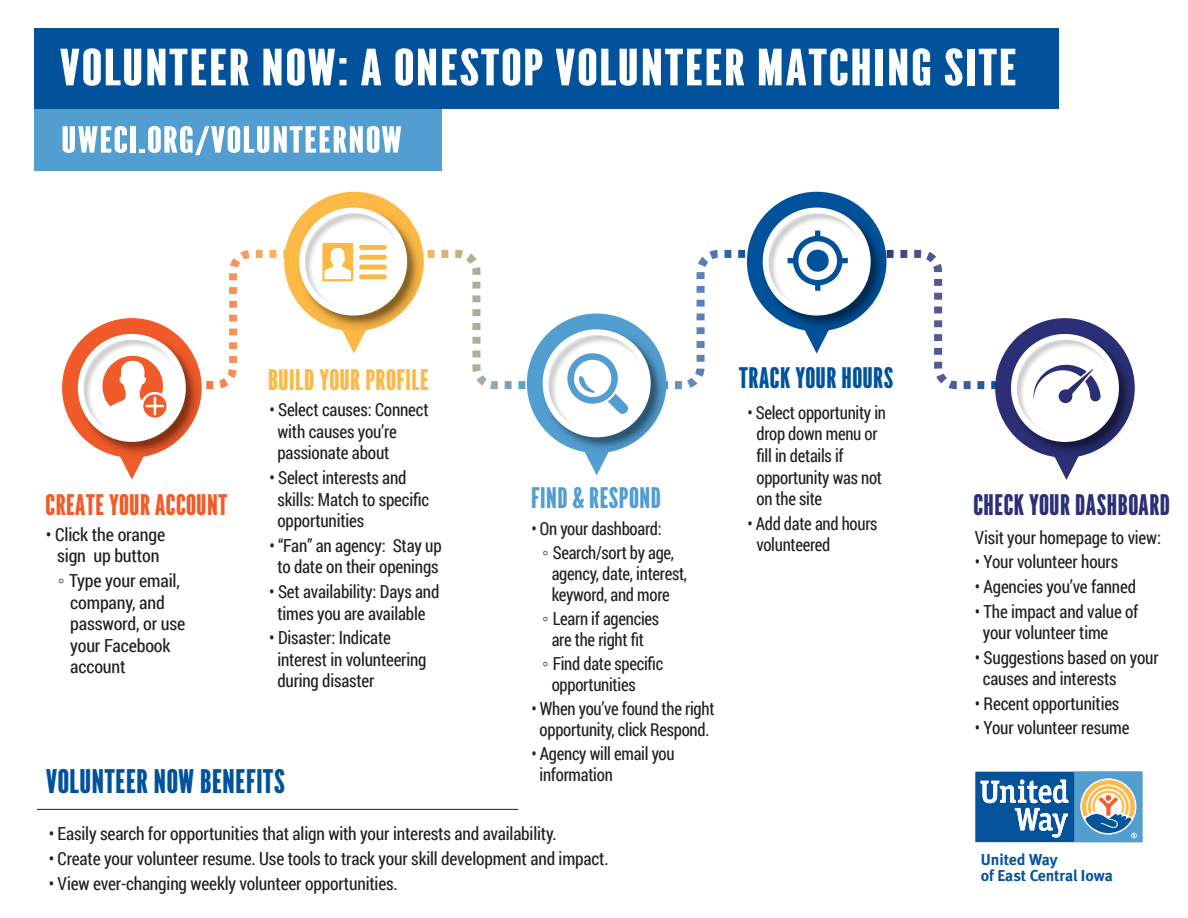
<style>
.page{position:relative;width:1188px;height:918px;background:#fff}
.page>*{position:absolute;margin:0;border:0;box-sizing:border-box;transform-origin:0 0}
.t1{font:condensed 49.8px "League Gothic";letter-spacing:.01em;color:#fff;scale:1.75 1}
.t2{font:condensed 35.85px "League Gothic";letter-spacing:.01em;color:#fff;scale:1.75 1}
.t3{font:condensed 32.55px "League Gothic";color:#01529b;scale:1.5 1}
.t4{font:condensed 28.35px "League Gothic";color:#2b2f75;scale:1.5 1}
.t5{font:condensed 28.35px "League Gothic";color:#f15b2a;scale:1.5 1}
.t6{font:condensed 28.35px "League Gothic";color:#fdb945;scale:1.5 1}
.t7{font:condensed 28.35px "League Gothic";color:#01529b;scale:1.5 1}
.t8{font:condensed 28.35px "League Gothic";color:#529ed0;scale:1.5 1}
.t9{font:18px/21.6px "Roboto Condensed";letter-spacing:-.01em;color:#231f20;scale:.95 1}
.t10{font:18px/21px "Roboto Condensed";letter-spacing:-.01em;color:#231f20;scale:.93 1}
.t11{font:18px/21.6px "Roboto Condensed";letter-spacing:-.01em;color:#231f20;text-align:center}
.t12{font:700 15.75px/16px "Meta";letter-spacing:-.005em;color:#06539a}
.s1{font-family:"Arial"}
</style>
<div class="page">
<svg style="left:975px;top:771px;width:168px;height:72px"></svg>
<svg style="left:209px;top:246px;width:83px;height:144px"></svg>
<svg style="left:675px;top:246px;width:80px;height:144px"></svg>
<svg style="left:430px;top:249px;width:103px;height:144px"></svg>
<svg style="left:900px;top:249px;width:105px;height:141px"></svg>
<svg style="left:124px;top:464px;width:16px;height:16px"></svg>
<div style="left:62px;top:318px;width:140px;height:140px;background:#f15b2a;border-radius:50%"></div>
<img style="left:72px;top:327px;width:137px;height:137px">
<img style="left:77px;top:333px;width:121px;height:120px">
<div style="left:78px;top:334px;width:108px;height:108px;border:6px solid #fff;border-radius:50%"></div>
<svg style="left:99px;top:352px;width:68px;height:66px"></svg>
<svg style="left:1058px;top:464px;width:17px;height:16px"></svg>
<div style="left:995px;top:318px;width:140px;height:140px;background:#2b2f75;border-radius:50%"></div>
<img style="left:1005px;top:327px;width:130px;height:137px">
<img style="left:1010px;top:333px;width:121px;height:121px">
<div style="left:1011px;top:334px;width:108px;height:108px;border:6px solid #fff;border-radius:50%"></div>
<svg style="left:1033px;top:364px;width:68px;height:39px"></svg>
<svg style="left:589px;top:460px;width:16px;height:15px"></svg>
<div style="left:527px;top:314px;width:139px;height:139px;background:#529ed0;border-radius:50%"></div>
<img style="left:536px;top:323px;width:133px;height:137px">
<img style="left:541px;top:328px;width:121px;height:121px">
<div style="left:543px;top:329px;width:108px;height:108px;border:6px solid #fff;border-radius:50%"></div>
<svg style="left:567px;top:353px;width:61px;height:61px"></svg>
<svg style="left:808px;top:338px;width:17px;height:16px"></svg>
<div style="left:747px;top:192px;width:140px;height:139px;background:#01529b;border-radius:50%"></div>
<img style="left:756px;top:201px;width:138px;height:137px">
<img style="left:761px;top:206px;width:121px;height:121px">
<div style="left:763px;top:208px;width:108px;height:108px;border:6px solid #fff;border-radius:50%"></div>
<svg style="left:788px;top:231px;width:60px;height:60px"></svg>
<div style="left:806px;top:250px;width:23px;height:22px;background:#01529b;border-radius:50%"></div>
<svg style="left:346px;top:338px;width:16px;height:16px"></svg>
<div style="left:284px;top:192px;width:140px;height:139px;background:#fdb945;border-radius:50%"></div>
<img style="left:292px;top:201px;width:138px;height:137px">
<img style="left:298px;top:206px;width:121px;height:121px">
<div style="left:299px;top:208px;width:108px;height:108px;border:6px solid #fff;border-radius:50%"></div>
<svg style="left:322px;top:243px;width:31px;height:38px"></svg>
<svg style="left:359px;top:245px;width:28px;height:34px"></svg>
<hr style="left:37px;top:809px;width:481px;height:1px;background:#231f20">
<div style="left:35px;top:107px;width:407px;height:63px;background:#529ed0"></div>
<div style="left:35px;top:28px;width:1024px;height:81px;background:#01529b"></div>
<h1 class="t1" style="left:61px;top:38px;width:549px">VOLUNTEER NOW: A ONESTOP VOLUNTEER MATCHING SITE</h1>
<h2 class="t2" style="left:62px;top:118px;width:196px">UWECI.ORG/VOLUNTEERNOW</h2>
<h3 class="t5" style="left:46px;top:488px;width:123px">CREATE YOUR ACCOUNT</h3>
<p class="t11" style="left:46px;top:523px;width:121px">• Click the orange sign up button</p>
<p class="t11" style="left:70px;top:569px;width:117px;text-align:left;text-indent:-12px"><span class="s1">◦</span> Type your email, company, and password, or use your Facebook account</p>
<h3 class="t6" style="left:268px;top:363px;width:109px">BUILD YOUR PROFILE</h3>
<p class="t9" style="left:277px;top:398px;width:161px;text-indent:-8px">• Select causes: Connect with causes you’re passionate about</p>
<p class="t9" style="left:277px;top:466px;width:161px;text-indent:-8px">• Select interests and skills: Match to specific opportunities</p>
<p class="t9" style="left:269px;top:534px;width:183px;text-align:center">• “Fan” an agency: Stay up to date on their openings</p>
<p class="t9" style="left:269px;top:580px;width:181px;text-align:center">• Set availability: Days and times you are available</p>
<p class="t9" style="left:277px;top:626px;width:158px;text-indent:-8px">• Disaster: Indicate interest in volunteering during disaster</p>
<h3 class="t3" style="left:47px;top:762px;width:161px">VOLUNTEER NOW BENEFITS</h3>
<h3 class="t8" style="left:531px;top:481px;width:88px">FIND &amp; RESPOND</h3>
<p class="t10" style="left:543px;top:516px;width:143px;line-height:24px;text-indent:-11px">• On your dashboard:<br><span class="s1">◦</span> Search/sort by age,</p>
<p class="t10" style="left:552px;top:563px;width:147px">agency, date, interest, keyword, and more</p>
<p class="t10" style="left:543px;top:608px;width:127px;text-align:center"><span class="s1">◦</span> Learn if agencies are the right fit</p>
<p class="t10" style="left:552px;top:653px;width:121px;text-indent:-9px"><span class="s1">◦</span> Find date specific opportunities</p>
<p class="t10" style="left:531px;top:698px;width:198px;text-align:center">• When you’ve found the right opportunity, click Respond.</p>
<p class="t10" style="left:540px;top:743px;width:147px;text-indent:-8px">• Agency will email you information</p>
<p class="t11" style="left:49px;top:823px;width:510px">• Easily search for opportunities that align with your interests and availability.</p>
<p class="t11" style="left:49px;top:847px;width:561px">• Create your volunteer resume. Use tools to track your skill development and impact.</p>
<p class="t11" style="left:49px;top:872px;width:351px">• View ever-changing weekly volunteer opportunities.</p>
<h3 class="t7" style="left:740px;top:361px;width:105px">TRACK YOUR HOURS</h3>
<p class="t10" style="left:756px;top:401px;width:141px;line-height:21.6px;text-indent:-9px">• Select opportunity in drop down menu or fill in details if opportunity was not on the site</p>
<p class="t10" style="left:756px;top:512px;width:132px;line-height:21.6px;text-indent:-9px">• Add date and hours volunteered</p>
<h3 class="t4" style="left:974px;top:488px;width:133px">CHECK YOUR DASHBOARD</h3>
<p class="t9" style="left:975px;top:526px;width:197px">Visit your homepage to view:</p>
<p class="t9" style="left:975px;top:551px;width:152px">• Your volunteer hours</p>
<p class="t9" style="left:975px;top:575px;width:171px">• Agencies you’ve fanned</p>
<p class="t9" style="left:983px;top:600px;width:165px;text-indent:-8px">• The impact and value of your volunteer time</p>
<p class="t9" style="left:983px;top:646px;width:186px;text-indent:-8px">• Suggestions based on your causes and interests</p>
<p class="t9" style="left:975px;top:692px;width:154px">• Recent opportunities</p>
<p class="t9" style="left:975px;top:717px;width:164px">• Your volunteer resume</p>
<p class="t12" style="left:981px;top:852px;width:134px">United Way<br>of East Central Iowa</p>
</div>
